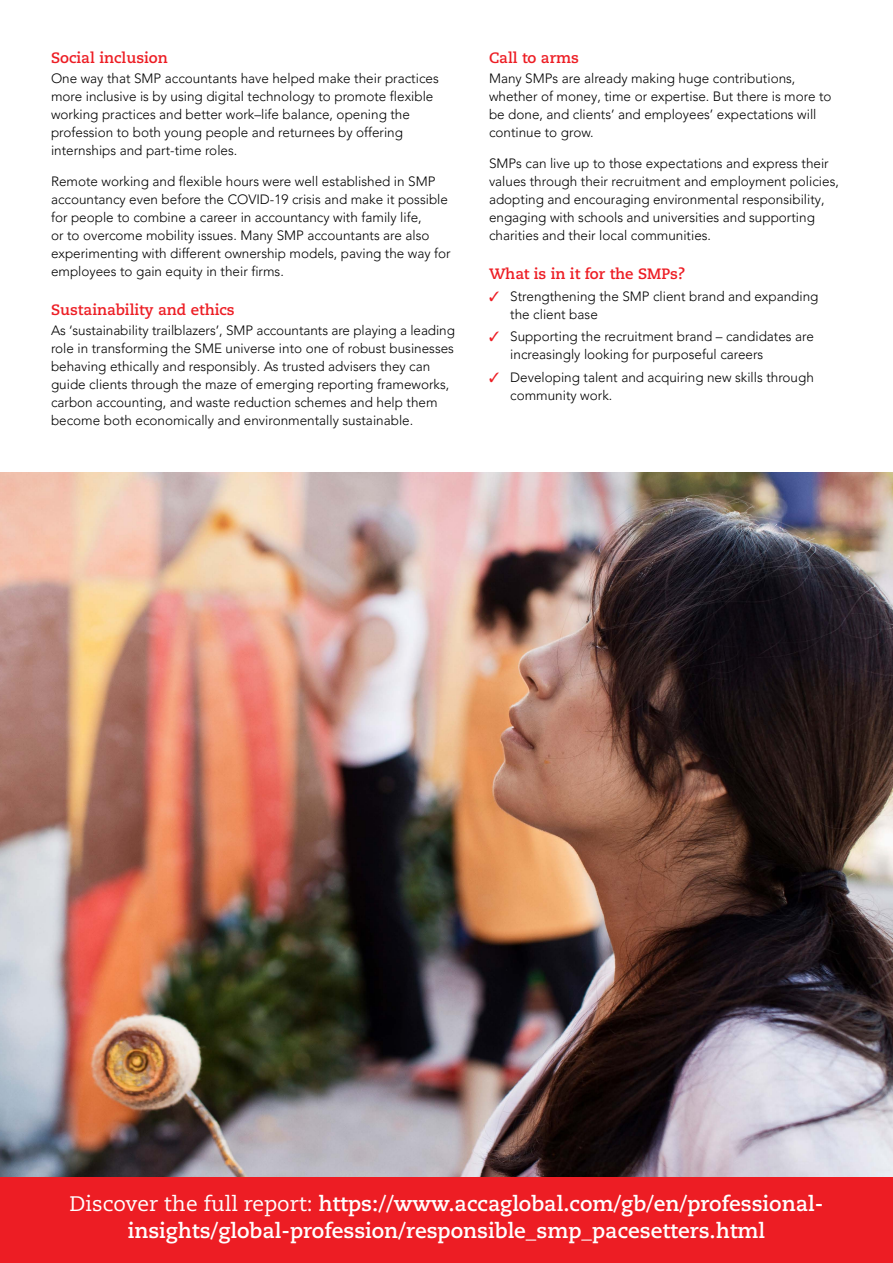
<style>
.page{position:relative;width:893px;height:1263px;background:#fff}
.page>*{position:absolute;margin:0;border:0;box-sizing:border-box;transform-origin:0 0}
.t1{font:700 21px/27px "Caecilia";color:#fff;text-align:center}
.t2{font:700 15px "Caecilia";color:#ed1d24}
.t3{font:300 13.5px/18px "Avenir LT Pro";color:#000}
.s1{color:#ed1d24}
.s2{font-weight:400}
</style>
<div class="page">
<img style="left:0;top:472px;width:893px;height:706px">
<div style="left:0;top:1178px;width:893px;height:85px;background:#ed1d24"></div>
<p class="t2" style="left:51px;top:49px;width:118px">Social inclusion</p>
<p class="t3" style="left:51px;top:69px;width:389px">One way that SMP accountants have helped make their practices more inclusive is by using digital technology to promote flexible working practices and better work–life balance, opening the profession to both young people and returnees by offering internships and part-time roles.</p>
<p class="t3" style="left:51px;top:172px;width:401px">Remote working and flexible hours were well established in SMP accountancy even before the COVID-19 crisis and make it possible for people to combine a career in accountancy with family life,<br>or to overcome mobility issues. Many SMP accountants are also experimenting with different ownership models, paving the way for employees to gain equity in their firms.</p>
<p class="t2" style="left:51px;top:301px;width:185px">Sustainability and ethics</p>
<p class="t3" style="left:51px;top:321px;width:405px">As ‘sustainability trailblazers’, SMP accountants are playing a leading role in transforming the SME universe into one of robust businesses behaving ethically and responsibly. As trusted advisers they can guide clients through the maze of emerging reporting frameworks, carbon accounting, and waste reduction schemes and help them become both economically and environmentally sustainable.</p>
<p class="t2" style="left:489px;top:49px;width:92px">Call to arms</p>
<p class="t3" style="left:489px;top:69px;width:344px">Many SMPs are already making huge contributions, whether of money, time or expertise. But there is more to be done, and clients’ and employees’ expectations will continue to grow.</p>
<p class="t3" style="left:489px;top:154px;width:351px">SMPs can live up to those expectations and express their values through their recruitment and employment policies, adopting and encouraging environmental responsibility, engaging with schools and universities and supporting charities and their local communities.</p>
<p class="t2" style="left:489px;top:265px;width:198px">What is in it for the SMPs?</p>
<p class="t3" style="left:510px;top:287px;width:310px;text-indent:-21px"><span class="s1">✓</span> Strengthening the SMP client brand and expanding the client base</p>
<p class="t3" style="left:510px;top:328px;width:305px;text-indent:-21px"><span class="s1">✓</span> Supporting the recruitment brand – candidates are increasingly looking for purposeful careers</p>
<p class="t3" style="left:510px;top:368px;width:305px;text-indent:-21px"><span class="s1">✓</span> Developing talent and acquiring new skills through community work.</p>
<h1 class="t1" style="left:70px;top:1191px;width:755px"><span class="s2">Discover the full report:</span> https://www.accaglobal.com/gb/en/professional&shy;insights/global-profession/responsible_smp_pacesetters.html</h1>
</div>
